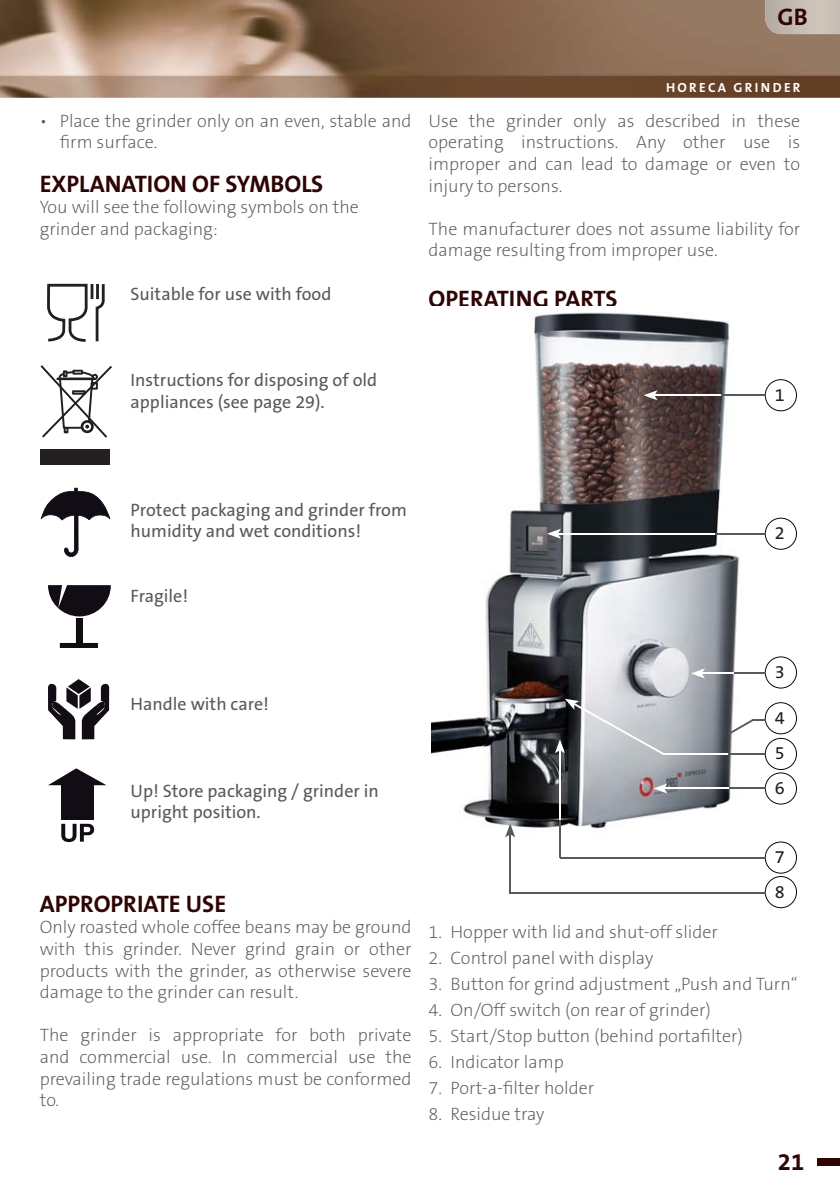
<style>
.page{position:relative;width:840px;height:1191px;background:#fff}
.page>*{position:absolute;margin:0;border:0;box-sizing:border-box;transform-origin:0 0}
.t1{font:700 24px "The Sans B7";color:#2e0405}
.t2{font:200 18px/21.6px "The Sans B2";color:#58595b}
.t3{font:18px/21.6px "The Sans B5 Plain";color:#58595b}
.t4{font:18px/35px "The Sans B5 Plain";color:#231f20;text-align:justify}
.t5{font:700 13.4px "The Sans B7";letter-spacing:.17em;color:#fff}
</style>
<div class="page">
<img style="left:0;top:0;width:839px;height:98px">
<img style="left:764px;top:0;width:75px;height:34px">
<div style="left:816px;top:1158px;width:23px;height:7px;background:#2e0405"></div>
<svg style="left:47px;top:283px;width:58px;height:59px"></svg>
<hr style="left:96px;top:284px;width:3px;height:15px;background:#231f20">
<svg style="left:40px;top:365px;width:72px;height:73px"></svg>
<div style="left:41px;top:449px;width:69px;height:15px;background:#231f20"></div>
<img style="left:431px;top:312px;width:310px;height:531px">
<svg style="left:764px;top:379px;width:32px;height:32px"></svg>
<svg style="left:764px;top:517px;width:32px;height:33px"></svg>
<svg style="left:764px;top:656px;width:32px;height:32px"></svg>
<svg style="left:764px;top:841px;width:32px;height:67px"></svg>
<hr style="left:654px;top:394px;width:66px;height:2px;background:#fff">
<svg style="left:643px;top:390px;width:14px;height:10px"></svg>
<hr style="left:557px;top:533px;width:158px;height:1px;background:#fff">
<svg style="left:546px;top:529px;width:14px;height:10px"></svg>
<hr style="left:558px;top:750px;width:2px;height:74px;background:#fff">
<hr style="left:720px;top:394px;width:45px;height:2px;background:#58595b">
<hr style="left:715px;top:533px;width:50px;height:1px;background:#58595b">
<hr style="left:733px;top:672px;width:32px;height:2px;background:#58595b">
<svg style="left:727px;top:702px;width:69px;height:102px"></svg>
<hr style="left:701px;top:672px;width:32px;height:2px;background:#fff">
<svg style="left:690px;top:668px;width:14px;height:10px"></svg>
<hr style="left:662px;top:753px;width:65px;height:2px;background:#fff">
<hr style="left:727px;top:753px;width:38px;height:2px;background:#58595b">
<hr style="left:725px;top:787px;width:40px;height:2px;background:#58595b">
<hr style="left:509px;top:834px;width:2px;height:60px;background:#58595b">
<svg style="left:505px;top:823px;width:10px;height:14px"></svg>
<hr style="left:558px;top:820px;width:2px;height:38px;background:#58595b">
<svg style="left:554px;top:698px;width:109px;height:57px;background:#a8abaf"></svg>
<hr style="left:559px;top:856px;width:206px;height:2px;background:#58595b">
<hr style="left:510px;top:892px;width:255px;height:2px;background:#58595b">
<hr style="left:663px;top:787px;width:65px;height:2px;background:#fff">
<svg style="left:653px;top:783px;width:14px;height:10px"></svg>
<svg style="left:41px;top:488px;width:69px;height:69px"></svg>
<svg style="left:48px;top:585px;width:63px;height:63px"></svg>
<svg style="left:61px;top:823px;width:33px;height:19px"></svg>
<svg style="left:48px;top:768px;width:58px;height:17px"></svg>
<div style="left:61px;top:780px;width:33px;height:39px;background:#120d15"></div>
<svg style="left:48px;top:679px;width:61px;height:60px"></svg>
<h1 class="t1" style="left:777px;top:5px;width:32px">GB</h1>
<p class="t2" style="left:60px;top:111px;width:353px;text-indent:-20px">• Place the grinder only on an even, stable and firm surface.</p>
<h1 class="t1" style="left:40px;top:172px;width:285px">EXPLANATION OF SYMBOLS</h1>
<p class="t2" style="left:40px;top:197px;width:320px">You will see the following symbols on the grinder and packaging:</p>
<p class="t3" style="left:130px;top:283px;width:202px">Suitable for use with food</p>
<p class="t5" style="left:665px;top:80px;width:136px">HORECA GRINDER</p>
<p class="t2" style="left:428px;top:111px;width:373px;text-align:justify">Use the grinder only as described in these operating instructions. Any other use is improper and can lead to damage or even to injury to persons.</p>
<p class="t2" style="left:428px;top:219px;width:373px">The manufacturer does not assume liability for damage resulting from improper use.</p>
<h1 class="t1" style="left:428px;top:287px;width:190px">OPERATING PARTS</h1>
<p class="t3" style="left:130px;top:370px;width:248px">Instructions for disposing of old appliances (see page 29).</p>
<p class="t4" style="left:774px;top:378px;width:11px">1</p>
<p class="t3" style="left:130px;top:499px;width:278px">Protect packaging and grinder from humidity and wet conditions!</p>
<p class="t3" style="left:130px;top:586px;width:59px">Fragile!</p>
<p class="t4" style="left:774px;top:516px;width:11px">2</p>
<p class="t3" style="left:130px;top:694px;width:140px">Handle with care!</p>
<p class="t3" style="left:130px;top:780px;width:250px">Up! Store packaging / grinder in upright position.</p>
<h1 class="t1" style="left:40px;top:892px;width:188px">APPROPRIATE USE</h1>
<p class="t2" style="left:40px;top:917px;width:373px;text-align:justify">Only roasted whole coffee beans may be ground with this grinder. Never grind grain or other products with the grinder, as otherwise severe damage to the grinder can result.</p>
<p class="t2" style="left:40px;top:1025px;width:373px;text-align:justify">The grinder is appropriate for both private and commercial use. In commercial use the prevailing trade regulations must be conformed to.</p>
<p class="t4" style="left:774px;top:655px;width:11px">3</p>
<p class="t4" style="left:774px;top:701px;width:11px">4<br>5<br>6</p>
<p class="t4" style="left:774px;top:840px;width:11px">7<br>8</p>
<p class="t2" style="left:428px;top:921px;width:291px">1. Hopper with lid and shut-off slider</p>
<p class="t2" style="left:428px;top:947px;width:226px">2. Control panel with display</p>
<p class="t2" style="left:428px;top:973px;width:370px">3. Button for grind adjustment „Push and Turn“</p>
<p class="t2" style="left:428px;top:999px;width:284px">4. On/Off switch (on rear of grinder)</p>
<p class="t2" style="left:428px;top:1025px;width:316px">5. Start/Stop button (behind portafilter)</p>
<p class="t2" style="left:428px;top:1051px;width:137px">6. Indicator lamp</p>
<p class="t2" style="left:428px;top:1077px;width:167px">7. Port-a-filter holder</p>
<p class="t2" style="left:428px;top:1103px;width:117px">8. Residue tray</p>
<h1 class="t1" style="left:777px;top:1149px;width:28px">21</h1>
</div>
